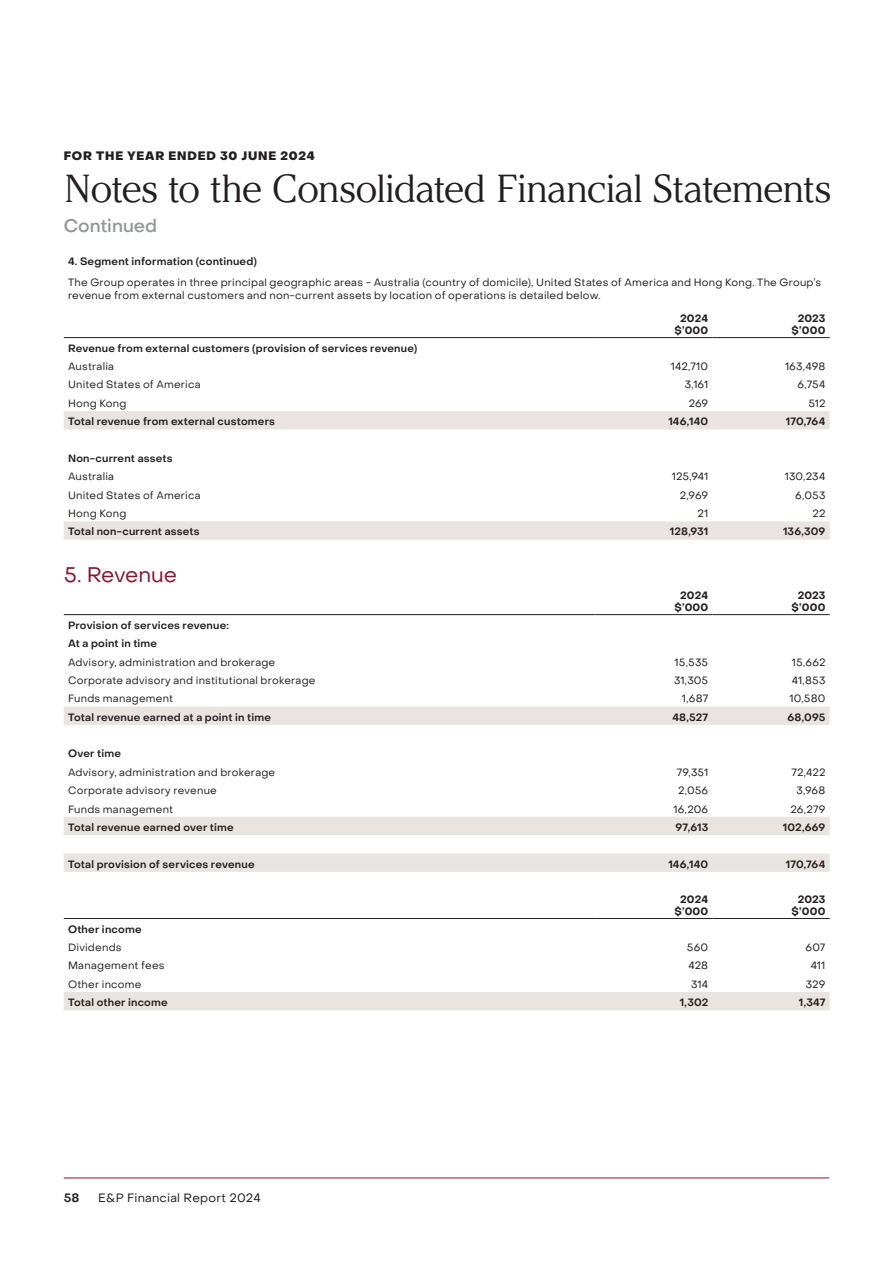
<style>
.page{position:relative;width:893px;height:1263px;background:#fff}
.page>*{position:absolute;margin:0;border:0;box-sizing:border-box;transform-origin:0 0}
.H1F{font:39px "Argesta Display";letter-spacing:-.04em;color:#231f20}
.t1{font:21px "PP Object Sans";letter-spacing:-.01em;color:#85192e}
.Continued{font:500 18px "PP Object Sans";color:#939598}
.EYEBROWS{font:800 12px "PP Object Sans";letter-spacing:.07em;color:#231f20}
.t2{font:12px "PP Object Sans";letter-spacing:.02em;color:#231f20}
.t3{font:600 12px "PP Object Sans";color:#231f20}
.FINANCIALS_-_BODY{font:600 10.5px "PP Object Sans";letter-spacing:.02em;color:#231f20}
.FINANCIALS_-_BODY-2{font:10.5px "PP Object Sans";letter-spacing:.02em;color:#231f20}
.FINANCIAL_NOTES{font:10.5px/12.6px "PP Object Sans";letter-spacing:.02em;color:#231f20}
.FINANCIALS_-_BODY_RIGHT{font:10.5px "PP Object Sans";letter-spacing:.01em;color:#231f20}
.FINANCIALS_-_TABLE_HEADER{font:700 10.5px/12px "PP Object Sans";letter-spacing:.02em;color:#231f20;text-align:center}
.FINANCIALS_-_BODY_RIGHT-2{font:600 10.5px "PP Object Sans";letter-spacing:.015em;color:#231f20}
.FINANCIAL_NOTES-2{font:600 10.5px "PP Object Sans";letter-spacing:.02em;color:#231f20}
</style>
<div class="page">
<svg style="left:64px;top:411px;width:766px;height:599px"></svg>
<hr style="left:64px;top:337px;width:531px;height:1px;background:#231f20">
<hr style="left:595px;top:337px;width:117px;height:1px;background:#231f20">
<hr style="left:712px;top:337px;width:118px;height:1px;background:#231f20">
<hr style="left:64px;top:614px;width:531px;height:1px;background:#231f20">
<hr style="left:595px;top:614px;width:117px;height:1px;background:#231f20">
<hr style="left:712px;top:614px;width:118px;height:1px;background:#231f20">
<hr style="left:64px;top:918px;width:531px;height:1px;background:#231f20">
<hr style="left:595px;top:918px;width:117px;height:1px;background:#231f20">
<hr style="left:712px;top:918px;width:118px;height:1px;background:#231f20">
<hr style="left:64px;top:1177px;width:765px;height:1px;background:#85192e">
<p class="EYEBROWS" style="left:64px;top:149px;width:252px">FOR THE YEAR ENDED 30 JUNE 2024</p>
<p class="H1F" style="left:64px;top:165px;width:770px">Notes to the Consolidated Financial Statements</p>
<p class="Continued" style="left:64px;top:214px;width:95px">Continued</p>
<p class="FINANCIAL_NOTES-2" style="left:68px;top:255px;width:191px">4. Segment information (continued)</p>
<p class="FINANCIAL_NOTES" style="left:68px;top:276px;width:755px">The Group operates in three principal geographic areas - Australia (country of domicile), United States of America and Hong Kong. The Group’s revenue from external customers and non-current assets by location of operations is detailed below.</p>
<p class="FINANCIALS_-_TABLE_HEADER" style="left:674px;top:313px;width:35px">2024 $’000</p>
<p class="FINANCIALS_-_TABLE_HEADER" style="left:792px;top:313px;width:35px">2023 $’000</p>
<p class="FINANCIALS_-_BODY" style="left:68px;top:342px;width:351px">Revenue from external customers (provision of services revenue)</p>
<p class="FINANCIALS_-_BODY-2" style="left:68px;top:360px;width:48px">Australia</p>
<p class="FINANCIALS_-_BODY_RIGHT" style="left:671px;top:360px;width:39px">142,710</p>
<p class="FINANCIALS_-_BODY_RIGHT" style="left:785px;top:360px;width:42px">163,498</p>
<p class="FINANCIALS_-_BODY-2" style="left:68px;top:378px;width:134px">United States of America</p>
<p class="FINANCIALS_-_BODY_RIGHT" style="left:685px;top:378px;width:25px">3,161</p>
<p class="FINANCIALS_-_BODY_RIGHT" style="left:797px;top:378px;width:29px">6,754</p>
<p class="FINANCIALS_-_BODY-2" style="left:68px;top:397px;width:60px">Hong Kong</p>
<p class="FINANCIALS_-_BODY_RIGHT" style="left:689px;top:397px;width:21px">269</p>
<p class="FINANCIALS_-_BODY_RIGHT" style="left:808px;top:397px;width:19px">512</p>
<p class="FINANCIALS_-_BODY" style="left:68px;top:415px;width:209px">Total revenue from external customers</p>
<p class="FINANCIALS_-_BODY_RIGHT-2" style="left:668px;top:415px;width:41px">146,140</p>
<p class="FINANCIALS_-_BODY_RIGHT-2" style="left:786px;top:415px;width:41px">170,764</p>
<p class="FINANCIALS_-_BODY" style="left:68px;top:452px;width:106px">Non-current assets</p>
<p class="FINANCIALS_-_BODY-2" style="left:68px;top:470px;width:48px">Australia</p>
<p class="FINANCIALS_-_BODY_RIGHT" style="left:672px;top:470px;width:38px">125,941</p>
<p class="FINANCIALS_-_BODY_RIGHT" style="left:785px;top:470px;width:42px">130,234</p>
<p class="FINANCIALS_-_BODY-2" style="left:68px;top:489px;width:134px">United States of America</p>
<p class="FINANCIALS_-_BODY_RIGHT" style="left:680px;top:489px;width:30px">2,969</p>
<p class="FINANCIALS_-_BODY_RIGHT" style="left:795px;top:489px;width:32px">6,053</p>
<p class="FINANCIALS_-_BODY-2" style="left:68px;top:507px;width:60px">Hong Kong</p>
<p class="FINANCIALS_-_BODY_RIGHT" style="left:697px;top:507px;width:12px">21</p>
<p class="FINANCIALS_-_BODY_RIGHT" style="left:813px;top:507px;width:14px">22</p>
<p class="FINANCIALS_-_BODY" style="left:68px;top:525px;width:133px">Total non-current assets</p>
<p class="FINANCIALS_-_BODY_RIGHT-2" style="left:670px;top:525px;width:40px">128,931</p>
<p class="FINANCIALS_-_BODY_RIGHT-2" style="left:783px;top:525px;width:44px">136,309</p>
<h3 class="t1" style="left:64px;top:562px;width:115px">5. Revenue</h3>
<p class="FINANCIALS_-_TABLE_HEADER" style="left:674px;top:590px;width:35px">2024 $’000</p>
<p class="FINANCIALS_-_TABLE_HEADER" style="left:792px;top:590px;width:35px">2023 $’000</p>
<p class="FINANCIALS_-_BODY" style="left:68px;top:619px;width:162px">Provision of services revenue:</p>
<p class="FINANCIALS_-_BODY" style="left:68px;top:637px;width:91px">At a point in time</p>
<p class="FINANCIALS_-_BODY-2" style="left:68px;top:655px;width:209px">Advisory, administration and brokerage</p>
<p class="FINANCIALS_-_BODY_RIGHT" style="left:674px;top:655px;width:35px">15,535</p>
<p class="FINANCIALS_-_BODY_RIGHT" style="left:792px;top:655px;width:35px">15,662</p>
<p class="FINANCIALS_-_BODY-2" style="left:68px;top:674px;width:249px">Corporate advisory and institutional brokerage</p>
<p class="FINANCIALS_-_BODY_RIGHT" style="left:674px;top:674px;width:36px">31,305</p>
<p class="FINANCIALS_-_BODY_RIGHT" style="left:792px;top:674px;width:35px">41,853</p>
<p class="FINANCIALS_-_BODY-2" style="left:68px;top:692px;width:107px">Funds management</p>
<p class="FINANCIALS_-_BODY_RIGHT" style="left:682px;top:692px;width:28px">1,687</p>
<p class="FINANCIALS_-_BODY_RIGHT" style="left:789px;top:692px;width:38px">10,580</p>
<p class="FINANCIALS_-_BODY" style="left:68px;top:710px;width:204px">Total revenue earned at a point in time</p>
<p class="FINANCIALS_-_BODY_RIGHT-2" style="left:672px;top:710px;width:37px">48,527</p>
<p class="FINANCIALS_-_BODY_RIGHT-2" style="left:787px;top:710px;width:39px">68,095</p>
<p class="FINANCIALS_-_BODY" style="left:68px;top:747px;width:54px">Over time</p>
<p class="FINANCIALS_-_BODY-2" style="left:68px;top:766px;width:209px">Advisory, administration and brokerage</p>
<p class="FINANCIALS_-_BODY_RIGHT" style="left:677px;top:766px;width:33px">79,351</p>
<p class="FINANCIALS_-_BODY_RIGHT" style="left:791px;top:766px;width:35px">72,422</p>
<p class="FINANCIALS_-_BODY-2" style="left:68px;top:784px;width:150px">Corporate advisory revenue</p>
<p class="FINANCIALS_-_BODY_RIGHT" style="left:678px;top:784px;width:32px">2,056</p>
<p class="FINANCIALS_-_BODY_RIGHT" style="left:796px;top:784px;width:30px">3,968</p>
<p class="FINANCIALS_-_BODY-2" style="left:68px;top:802px;width:107px">Funds management</p>
<p class="FINANCIALS_-_BODY_RIGHT" style="left:673px;top:802px;width:36px">16,206</p>
<p class="FINANCIALS_-_BODY_RIGHT" style="left:790px;top:802px;width:36px">26,279</p>
<p class="FINANCIALS_-_BODY" style="left:68px;top:821px;width:167px">Total revenue earned over time</p>
<p class="FINANCIALS_-_BODY" style="left:675px;top:821px;width:34px">97,613</p>
<p class="FINANCIALS_-_BODY" style="left:783px;top:821px;width:44px">102,669</p>
<p class="FINANCIALS_-_BODY" style="left:68px;top:857px;width:188px">Total provision of services revenue</p>
<p class="FINANCIALS_-_BODY" style="left:668px;top:857px;width:41px">146,140</p>
<p class="FINANCIALS_-_BODY" style="left:786px;top:857px;width:41px">170,764</p>
<p class="FINANCIALS_-_TABLE_HEADER" style="left:674px;top:894px;width:35px">2024 $’000</p>
<p class="FINANCIALS_-_TABLE_HEADER" style="left:792px;top:894px;width:35px">2023 $’000</p>
<p class="FINANCIALS_-_BODY" style="left:68px;top:922px;width:75px">Other income</p>
<p class="FINANCIALS_-_BODY-2" style="left:68px;top:941px;width:55px">Dividends</p>
<p class="FINANCIALS_-_BODY_RIGHT" style="left:687px;top:941px;width:23px">560</p>
<p class="FINANCIALS_-_BODY_RIGHT" style="left:805px;top:941px;width:21px">607</p>
<p class="FINANCIALS_-_BODY-2" style="left:68px;top:959px;width:98px">Management fees</p>
<p class="FINANCIALS_-_BODY_RIGHT" style="left:689px;top:959px;width:21px">428</p>
<p class="FINANCIALS_-_BODY_RIGHT" style="left:811px;top:959px;width:16px">411</p>
<p class="FINANCIALS_-_BODY-2" style="left:68px;top:978px;width:75px">Other income</p>
<p class="FINANCIALS_-_BODY_RIGHT" style="left:691px;top:978px;width:18px">314</p>
<p class="FINANCIALS_-_BODY_RIGHT" style="left:806px;top:978px;width:21px">329</p>
<p class="FINANCIALS_-_BODY" style="left:68px;top:996px;width:101px">Total other income</p>
<p class="FINANCIALS_-_BODY" style="left:680px;top:996px;width:30px">1,302</p>
<p class="FINANCIALS_-_BODY" style="left:799px;top:996px;width:28px">1,347</p>
<p class="t3" style="left:64px;top:1190px;width:17px">58</p>
<p class="t2" style="left:98px;top:1190px;width:164px">E&amp;P Financial Report 2024</p>
</div>
